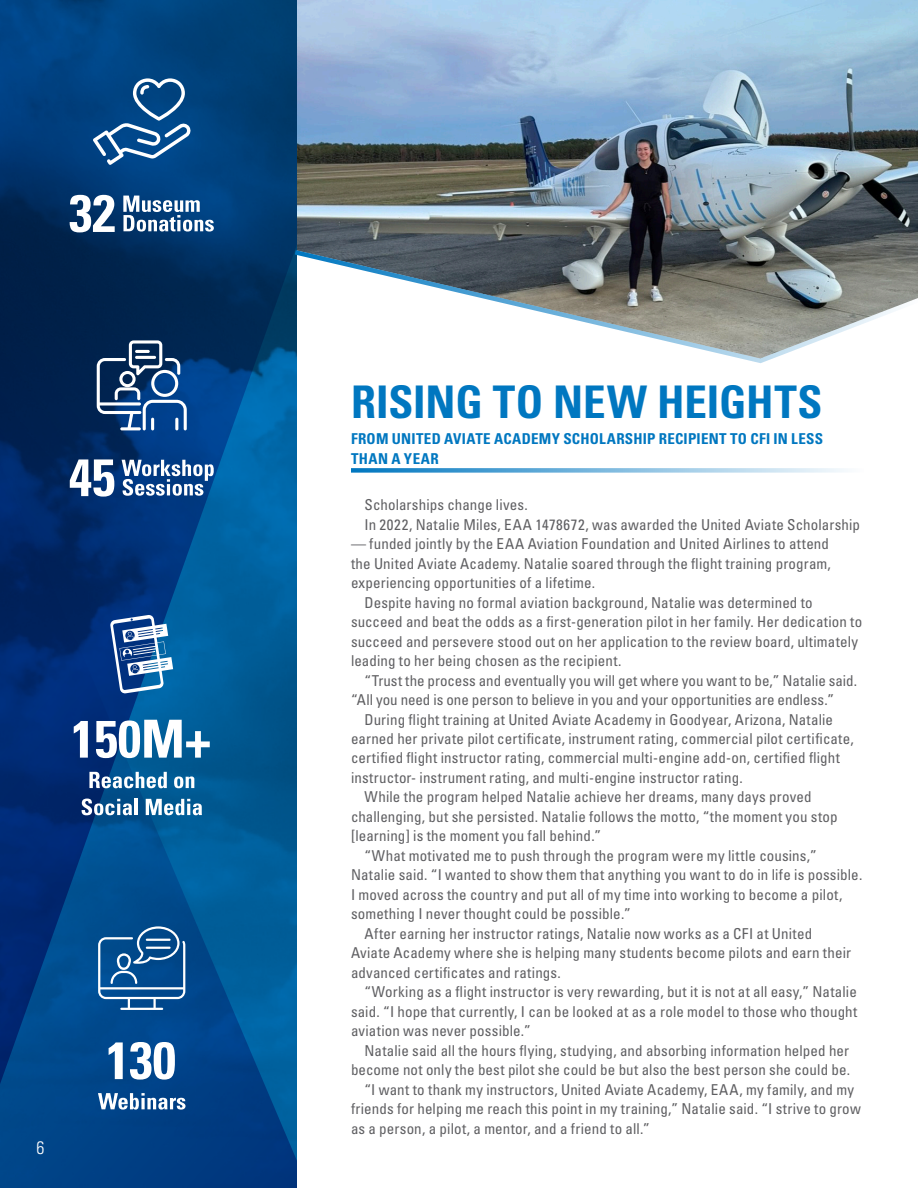
<style>
.page{position:relative;width:918px;height:1188px;background:#fff}
.page>*{position:absolute;margin:0;border:0;box-sizing:border-box;transform-origin:0 0}
.t1{font:700 condensed 45px "Univers LT Std";letter-spacing:-.005em;color:#0077c0}
.t2{font:300 condensed 18px "Univers LT Std";color:#fff}
.t3{font:condensed 15px/19.5px "Univers LT Std";letter-spacing:.01em;color:#5f5f62}
.t4{font:700 condensed 15px/19.5px "Univers LT Std";letter-spacing:.02em;color:#0077c0}
</style>
<div class="page">
<svg style="left:0;top:0;width:297px;height:429px;background:#00366b"></svg>
<svg style="left:0;top:429px;width:297px;height:759px;background:#004587"></svg>
<svg style="left:351px;top:468px;width:495px;height:5px;background:#87bee0"></svg>
<img style="left:297px;top:0;width:621px;height:249px">
<svg style="left:293px;top:249px;width:625px;height:116px"></svg>
<svg style="left:70px;top:195px;width:45px;height:37px"></svg>
<svg style="left:123px;top:196px;width:91px;height:36px"></svg>
<svg style="left:93px;top:78px;width:98px;height:87px;background:#2b649a"></svg>
<svg style="left:70px;top:459px;width:44px;height:38px"></svg>
<svg style="left:122px;top:460px;width:92px;height:36px"></svg>
<svg style="left:97px;top:340px;width:90px;height:90px"></svg>
<hr style="left:135px;top:350px;width:15px;height:3px;background:#fff;border-radius:2px">
<hr style="left:135px;top:356px;width:21px;height:3px;background:#fff;border-radius:2px">
<svg style="left:109px;top:1042px;width:14px;height:37px"></svg>
<svg style="left:130px;top:1042px;width:45px;height:38px"></svg>
<svg style="left:98px;top:1093px;width:88px;height:17px"></svg>
<svg style="left:98px;top:926px;width:87px;height:84px;background:#2e6aa1"></svg>
<hr style="left:146px;top:939px;width:25px;height:2px;background:#fff">
<hr style="left:146px;top:947px;width:25px;height:2px;background:#fff">
<svg style="left:110px;top:615px;width:63px;height:79px"></svg>
<svg style="left:89px;top:772px;width:78px;height:16px"></svg>
<svg style="left:174px;top:776px;width:20px;height:12px"></svg>
<svg style="left:81px;top:799px;width:51px;height:16px"></svg>
<hr style="left:135px;top:799px;width:3px;height:16px;background:#fff">
<svg style="left:146px;top:799px;width:56px;height:16px"></svg>
<svg style="left:74px;top:721px;width:14px;height:37px"></svg>
<svg style="left:96px;top:720px;width:114px;height:38px"></svg>
<p class="t2" style="left:37px;top:1137px;width:9px">6</p>
<h1 class="t1" style="left:351px;top:374px;width:473px">RISING TO NEW HEIGHTS</h1>
<p class="t4" style="left:351px;top:429px;width:474px">FROM UNITED AVIATE ACADEMY SCHOLARSHIP RECIPIENT TO CFI IN LESS<br>THAN A YEAR</p>
<p class="t3" style="left:364px;top:495px;width:497px">Scholarships change lives.<br>In 2022, Natalie Miles, EAA 1478672, was awarded the United Aviate Scholarship</p>
<p class="t3" style="left:351px;top:534px;width:481px">— funded jointly by the EAA Aviation Foundation and United Airlines to attend the United Aviate Academy. Natalie soared through the flight training program, experiencing opportunities of a lifetime.</p>
<p class="t3" style="left:351px;top:592px;width:513px;text-indent:14px">Despite having no formal aviation background, Natalie was determined to succeed and beat the odds as a first-generation pilot in her family. Her dedication to succeed and persevere stood out on her application to the review board, ultimately leading to her being chosen as the recipient.</p>
<p class="t3" style="left:364px;top:670px;width:494px">“Trust the process and eventually you will get where you want to be,” Natalie said.</p>
<p class="t3" style="left:351px;top:690px;width:485px">“All you need is one person to believe in you and your opportunities are endless.”</p>
<p class="t3" style="left:364px;top:709px;width:470px">During flight training at United Aviate Academy in Goodyear, Arizona, Natalie</p>
<p class="t3" style="left:351px;top:729px;width:504px">earned her private pilot certificate, instrument rating, commercial pilot certificate,</p>
<p class="t3" style="left:351px;top:748px;width:490px">certified flight instructor rating, commercial multi-engine add-on, certified flight</p>
<p class="t3" style="left:351px;top:768px;width:393px">instructor- instrument rating, and multi-engine instructor rating.</p>
<p class="t3" style="left:364px;top:787px;width:449px">While the program helped Natalie achieve her dreams, many days proved</p>
<p class="t3" style="left:351px;top:807px;width:488px">challenging, but she persisted. Natalie follows the motto, “the moment you stop</p>
<p class="t3" style="left:351px;top:826px;width:252px">[learning] is the moment you fall behind.”</p>
<p class="t3" style="left:364px;top:846px;width:454px">“What motivated me to push through the program were my little cousins,”</p>
<p class="t3" style="left:351px;top:865px;width:513px">Natalie said. “I wanted to show them that anything you want to do in life is possible.</p>
<p class="t3" style="left:351px;top:885px;width:493px">I moved across the country and put all of my time into working to become a pilot,</p>
<p class="t3" style="left:351px;top:904px;width:281px">something I never thought could be possible.”</p>
<p class="t3" style="left:364px;top:924px;width:449px">After earning her instructor ratings, Natalie now works as a CFI at United</p>
<p class="t3" style="left:351px;top:943px;width:502px">Aviate Academy where she is helping many students become pilots and earn their</p>
<p class="t3" style="left:351px;top:963px;width:211px">advanced certificates and ratings.</p>
<p class="t3" style="left:364px;top:982px;width:494px">“Working as a flight instructor is very rewarding, but it is not at all easy,” Natalie</p>
<p class="t3" style="left:351px;top:1002px;width:508px">said. “I hope that currently, I can be looked at as a role model to those who thought</p>
<p class="t3" style="left:351px;top:1021px;width:181px">aviation was never possible.”</p>
<p class="t3" style="left:364px;top:1041px;width:486px">Natalie said all the hours flying, studying, and absorbing information helped her</p>
<p class="t3" style="left:351px;top:1060px;width:501px">become not only the best pilot she could be but also the best person she could be.</p>
<p class="t3" style="left:364px;top:1080px;width:491px">“I want to thank my instructors, United Aviate Academy, EAA, my family, and my</p>
<p class="t3" style="left:351px;top:1099px;width:511px">friends for helping me reach this point in my training,” Natalie said. “I strive to grow</p>
<p class="t3" style="left:351px;top:1119px;width:300px">as a person, a pilot, a mentor, and a friend to all.”</p>
</div>
